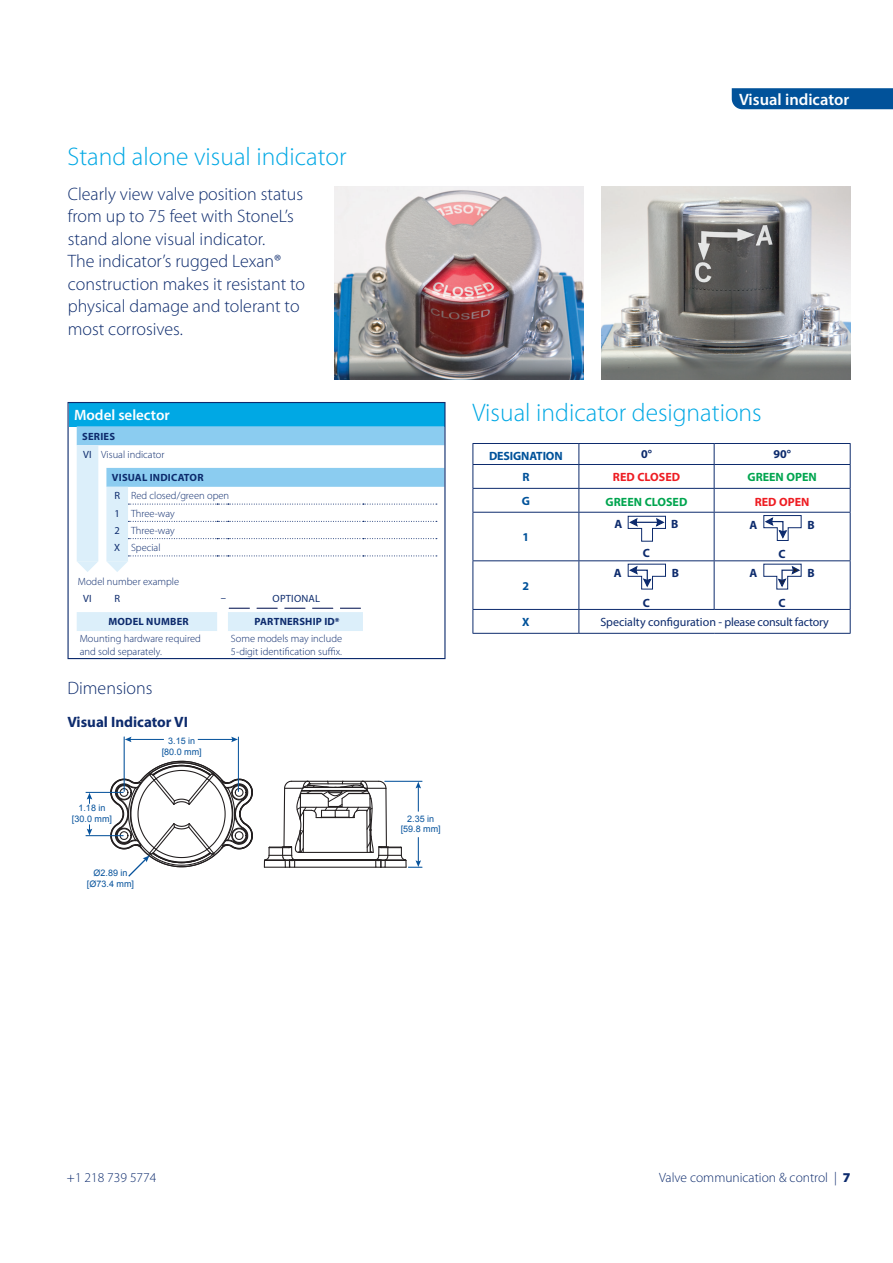
<style>
.page{position:relative;width:893px;height:1263px;background:#fff}
.page>*{position:absolute;margin:0;border:0;box-sizing:border-box;transform-origin:0 0}
.t1{font:300 25.5px "Myriad Pro";color:#00a8e4}
.t2{font:300 18px/22.5px "Myriad Pro";color:#0d2b6d}
.t3{font:600 16.5px "Myriad Pro";color:#fff}
.t4{font:700 15px "Myriad Pro";color:#0d2b6d}
.t5{font:600 15px "Myriad Pro";color:#fff}
.t6{font:300 13.5px "Myriad Pro";color:#0d2b6d}
.t7{font:12px "Myriad Pro";letter-spacing:-.005em;color:#0d2b6d}
.t8{font:700 12px "Myriad Pro";color:#00a54f}
.t9{font:700 12px "Myriad Pro";color:#0d2b6d}
.t10{font:700 12px "Myriad Pro";letter-spacing:-.01em;color:#01529a}
.t11{font:700 12px "Myriad Pro";color:#ee1d23}
.t12{font:300 10.5px/17.5px "Myriad Pro";color:#0d2b6d}
.t13{font:700 10.5px "Myriad Pro";letter-spacing:.02em;color:#0d2b6d}
.t14{font:10.5px "Myriad Pro";letter-spacing:.02em;color:#0d2b6d}
.t15{font:9px/10.8px "Arial";color:#07539c;text-align:center}
.s1{font-weight:700}
.s2{font-weight:400}
.s3{font-weight:900}
</style>
<div class="page">
<div style="left:732px;top:88px;width:161px;height:21px;background:#01529a"></div>
<img style="left:602px;top:186px;width:248px;height:194px">
<img style="left:334px;top:186px;width:250px;height:193px">
<svg style="left:110px;top:760px;width:143px;height:117px"></svg>
<svg style="left:87px;top:793px;width:5px;height:11px"></svg>
<svg style="left:87px;top:824px;width:5px;height:11px"></svg>
<hr style="left:86px;top:835px;width:38px;height:1px;background:#07539c">
<hr style="left:86px;top:792px;width:38px;height:1px;background:#07539c">
<svg style="left:263px;top:780px;width:159px;height:88px"></svg>
<hr style="left:384px;top:781px;width:38px;height:1px;background:#07539c">
<hr style="left:198px;top:739px;width:35px;height:1px;background:#07539c">
<svg style="left:231px;top:737px;width:7px;height:5px"></svg>
<hr style="left:129px;top:739px;width:35px;height:1px;background:#07539c">
<svg style="left:125px;top:737px;width:6px;height:5px"></svg>
<hr style="left:124px;top:737px;width:1px;height:55px;background:#07539c">
<hr style="left:238px;top:737px;width:1px;height:55px;background:#07539c">
<hr style="left:472px;top:443px;width:107px;height:1px;background:#0d2b6d">
<hr style="left:579px;top:443px;width:135px;height:1px;background:#0d2b6d">
<hr style="left:714px;top:443px;width:137px;height:1px;background:#0d2b6d">
<hr style="left:472px;top:464px;width:107px;height:1px;background:#0d2b6d">
<hr style="left:579px;top:464px;width:135px;height:1px;background:#0d2b6d">
<hr style="left:714px;top:464px;width:137px;height:1px;background:#0d2b6d">
<hr style="left:472px;top:488px;width:107px;height:1px;background:#0d2b6d">
<svg style="left:472px;top:444px;width:1px;height:68px"></svg>
<hr style="left:579px;top:488px;width:135px;height:1px;background:#0d2b6d">
<svg style="left:578px;top:444px;width:1px;height:68px"></svg>
<hr style="left:714px;top:488px;width:137px;height:1px;background:#0d2b6d">
<svg style="left:714px;top:444px;width:1px;height:68px"></svg>
<svg style="left:850px;top:444px;width:1px;height:68px"></svg>
<hr style="left:472px;top:512px;width:107px;height:1px;background:#0d2b6d">
<hr style="left:472px;top:513px;width:1px;height:47px;background:#0d2b6d">
<hr style="left:579px;top:512px;width:135px;height:1px;background:#0d2b6d">
<hr style="left:578px;top:513px;width:1px;height:47px;background:#0d2b6d">
<hr style="left:714px;top:512px;width:137px;height:1px;background:#0d2b6d">
<hr style="left:714px;top:513px;width:1px;height:47px;background:#0d2b6d">
<hr style="left:850px;top:513px;width:1px;height:47px;background:#0d2b6d">
<hr style="left:472px;top:560px;width:107px;height:1px;background:#0d2b6d">
<hr style="left:472px;top:561px;width:1px;height:48px;background:#0d2b6d">
<hr style="left:579px;top:560px;width:135px;height:1px;background:#0d2b6d">
<hr style="left:578px;top:561px;width:1px;height:48px;background:#0d2b6d">
<hr style="left:714px;top:560px;width:137px;height:1px;background:#0d2b6d">
<hr style="left:714px;top:561px;width:1px;height:48px;background:#0d2b6d">
<hr style="left:850px;top:561px;width:1px;height:48px;background:#0d2b6d">
<hr style="left:472px;top:609px;width:107px;height:1px;background:#0d2b6d">
<svg style="left:472px;top:610px;width:1px;height:23px"></svg>
<hr style="left:579px;top:609px;width:135px;height:1px;background:#0d2b6d">
<svg style="left:578px;top:610px;width:1px;height:23px"></svg>
<hr style="left:714px;top:609px;width:137px;height:1px;background:#0d2b6d">
<svg style="left:850px;top:610px;width:1px;height:23px"></svg>
<hr style="left:472px;top:633px;width:107px;height:1px;background:#0d2b6d">
<hr style="left:579px;top:633px;width:135px;height:1px;background:#0d2b6d">
<hr style="left:714px;top:633px;width:137px;height:1px;background:#0d2b6d">
<svg style="left:627px;top:515px;width:39px;height:27px"></svg>
<svg style="left:763px;top:515px;width:39px;height:26px"></svg>
<svg style="left:627px;top:563px;width:39px;height:27px"></svg>
<svg style="left:763px;top:563px;width:39px;height:27px"></svg>
<div style="left:69px;top:403px;width:375px;height:23px;background:#00a8e4"></div>
<svg style="left:77px;top:426px;width:367px;height:61px"></svg>
<svg style="left:77px;top:445px;width:286px;height:186px"></svg>
<svg style="left:128px;top:521px;width:309px;height:1px"></svg>
<svg style="left:128px;top:538px;width:309px;height:1px"></svg>
<svg style="left:128px;top:504px;width:309px;height:1px"></svg>
<svg style="left:77px;top:561px;width:21px;height:11px"></svg>
<svg style="left:106px;top:555px;width:331px;height:17px"></svg>
<svg style="left:229px;top:608px;width:21px;height:1px"></svg>
<svg style="left:257px;top:608px;width:21px;height:1px"></svg>
<svg style="left:284px;top:608px;width:21px;height:1px"></svg>
<svg style="left:312px;top:608px;width:21px;height:1px"></svg>
<svg style="left:340px;top:608px;width:21px;height:1px"></svg>
<div style="left:68px;top:402px;width:378px;height:257px;border:1px solid #0d2b6d"></div>
<h1 class="t1" style="left:68px;top:141px;width:281px">Stand alone visual indicator</h1>
<h2 class="t2" style="left:68px;top:182px;width:239px">Clearly view valve position status from up to 75 feet with StoneL’s stand alone visual indicator.<br>The indicator’s rugged Lexan® construction makes it resistant to physical damage and tolerant to most corrosives.</h2>
<h3 class="t5" style="left:74px;top:406px;width:97px">Model selector</h3>
<p class="t12" style="left:82px;top:427px;width:84px;line-height:18.1px"><span class="s1">SERIES<br></span><span class="s2">VI</span> Visual indicator</p>
<p class="t12" style="left:112px;top:469px;width:119px"><span class="s1">VISUAL INDICATOR<br></span><span class="s2">R</span> Red closed/green open<br><span class="s2">1</span> Three-way<br><span class="s2">2</span> Three-way<br><span class="s2">X</span> Special</p>
<p class="t12" style="left:78px;top:572px;width:103px">Model number example</p>
<p class="t14" style="left:83px;top:592px;width:10px">VI</p>
<p class="t14" style="left:114px;top:592px;width:7px">R</p>
<p class="t14" style="left:221px;top:592px;width:7px">–</p>
<p class="t14" style="left:273px;top:592px;width:49px">OPTIONAL</p>
<p class="t13" style="left:108px;top:615px;width:82px">MODEL NUMBER</p>
<p class="t13" style="left:254px;top:615px;width:87px">PARTNERSHIP ID*</p>
<p class="t12" style="left:80px;top:632px;width:123px;line-height:12.6px">Mounting hardware required and sold separately.</p>
<p class="t12" style="left:231px;top:632px;width:113px;line-height:12.6px">Some models may include<br>5-digit identification suffix.</p>
<h2 class="t2" style="left:68px;top:677px;width:86px">Dimensions</h2>
<h3 class="t4" style="left:68px;top:712px;width:122px">Visual Indicator VI</h3>
<p class="t15" style="left:72px;top:803px;width:42px">1.18 in [30.0 mm]</p>
<p class="t15" style="left:87px;top:868px;width:49px">Ø2.89 in [Ø73.4 mm]</p>
<p class="t15" style="left:162px;top:735px;width:42px">3.15 in [80.0 mm]</p>
<h3 class="t3" style="left:739px;top:89px;width:112px">Visual indicator</h3>
<h1 class="t1" style="left:472px;top:397px;width:291px">Visual indicator designations</h1>
<p class="t10" style="left:489px;top:448px;width:75px">DESIGNATION</p>
<p class="t9" style="left:641px;top:447px;width:12px">0°</p>
<p class="t9" style="left:773px;top:447px;width:19px">90°</p>
<p class="t10" style="left:522px;top:469px;width:9px">R</p>
<p class="t11" style="left:613px;top:469px;width:69px">RED CLOSED</p>
<p class="t8" style="left:747px;top:469px;width:71px">GREEN OPEN</p>
<p class="t10" style="left:522px;top:493px;width:10px">G</p>
<p class="t8" style="left:606px;top:494px;width:83px">GREEN CLOSED</p>
<p class="t11" style="left:755px;top:494px;width:56px">RED OPEN</p>
<p class="t10" style="left:523px;top:529px;width:8px">1</p>
<p class="t9" style="left:614px;top:516px;width:9px">A</p>
<p class="t9" style="left:671px;top:516px;width:9px">B</p>
<p class="t9" style="left:643px;top:545px;width:9px">C</p>
<p class="t9" style="left:749px;top:517px;width:9px">A</p>
<p class="t9" style="left:808px;top:517px;width:9px">B</p>
<p class="t9" style="left:779px;top:546px;width:9px">C</p>
<p class="t10" style="left:523px;top:578px;width:8px">2</p>
<p class="t9" style="left:614px;top:566px;width:9px">A</p>
<p class="t9" style="left:672px;top:566px;width:9px">B</p>
<p class="t9" style="left:643px;top:595px;width:9px">C</p>
<p class="t9" style="left:749px;top:566px;width:9px">A</p>
<p class="t9" style="left:808px;top:566px;width:9px">B</p>
<p class="t9" style="left:779px;top:595px;width:9px">C</p>
<p class="t10" style="left:522px;top:614px;width:9px">X</p>
<p class="t7" style="left:600px;top:614px;width:230px">Specialty configuration - please consult factory</p>
<p class="t15" style="left:401px;top:813px;width:42px">2.35 in [59.8 mm]</p>
<p class="t6" style="left:67px;top:1169px;width:91px">+1 218 739 5774</p>
<p class="t6" style="left:659px;top:1169px;width:193px">Valve communication &amp; control | <span class="s3">7</span></p>
</div>
